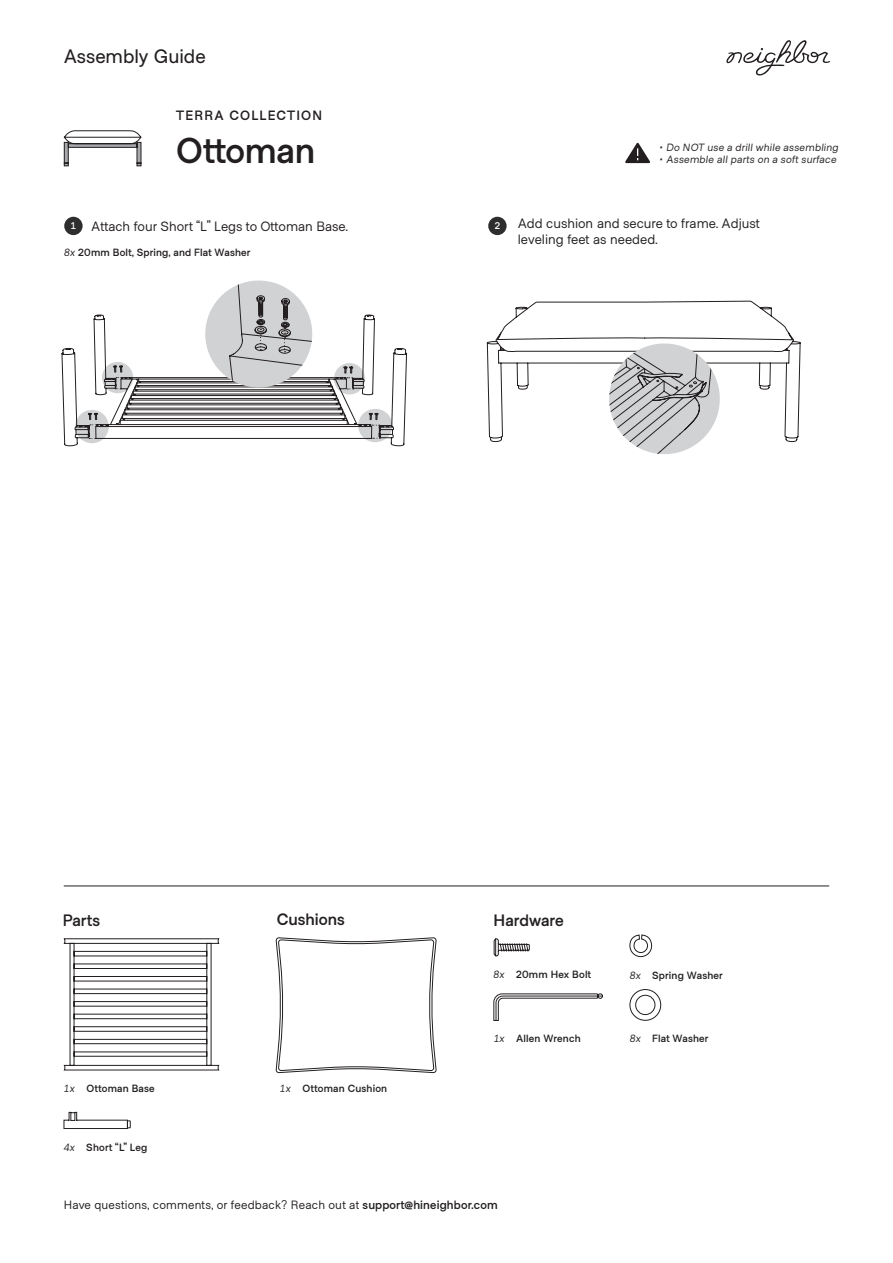
<style>
.page{position:relative;width:893px;height:1263px;background:#fff}
.page>*{position:absolute;margin:0;border:0;box-sizing:border-box;transform-origin:0 0}
.H1_-_Larken_Bold_60{font:700 36px "Metro Sans";letter-spacing:-.005em;color:#231f20}
.H2_-_Metro_Bold_25{font:500 19.5px "Metro Sans";letter-spacing:-.005em;color:#231f20}
.H2_-_Metro_Bold_25-2{font:700 16.5px "Metro Sans";color:#231f20}
.t1{font:13.5px/16.2px "Metro Sans";color:#231f20}
.H1_-_Larken_Bold_60-2{font:700 13.5px "Metro Sans";letter-spacing:.09em;color:#231f20}
.H2_-_Metro_Bold_25-3{font:12px "Metro Sans";letter-spacing:.015em;color:#231f20}
.H2_-_Metro_Bold_25-4{font:700 10.5px "Metro Sans";letter-spacing:.015em;color:#231f20}
.t2{font:italic 10.5px "Metro Sans";letter-spacing:.015em;color:#231f20}
.t3{font:700 9.75px "Metro Sans";color:#fff}
.s1{font-weight:400;font-style:italic}
.s2{font-weight:700}
</style>
<div class="page">
<div style="left:630px;top:989px;width:31px;height:31px;border:1px solid #231f20;border-radius:50%"></div>
<div style="left:635px;top:995px;width:20px;height:20px;border:1px solid #231f20;border-radius:50%"></div>
<svg style="left:629px;top:935px;width:23px;height:22px"></svg>
<hr style="left:64px;top:886px;width:765px;height:1px;background:#231f20">
<svg style="left:494px;top:938px;width:36px;height:18px"></svg>
<svg style="left:276px;top:937px;width:161px;height:136px"></svg>
<div style="left:64px;top:217px;width:19px;height:18px;background:#2e2e2e;border-radius:50%"></div>
<div style="left:488px;top:217px;width:19px;height:18px;background:#2e2e2e;border-radius:50%"></div>
<svg style="left:62px;top:348px;width:345px;height:99px"></svg>
<svg style="left:88px;top:280px;width:292px;height:163px"></svg>
<svg style="left:487px;top:301px;width:313px;height:153px"></svg>
<svg style="left:64px;top:938px;width:155px;height:132px"></svg>
<svg style="left:64px;top:1112px;width:67px;height:17px"></svg>
<svg style="left:726px;top:40px;width:104px;height:36px"></svg>
<svg style="left:63px;top:130px;width:79px;height:37px"></svg>
<svg style="left:493px;top:993px;width:110px;height:28px"></svg>
<svg style="left:625px;top:143px;width:25px;height:20px"></svg>
<p class="H2_-_Metro_Bold_25" style="left:64px;top:45px;width:143px">Assembly Guide</p>
<p class="H1_-_Larken_Bold_60-2" style="left:176px;top:106px;width:147px">TERRA COLLECTION</p>
<p class="H1_-_Larken_Bold_60" style="left:176px;top:126px;width:140px">Ottoman</p>
<p class="t2" style="left:658px;top:141px;width:182px">• Do NOT use a drill while assembling</p>
<p class="t2" style="left:658px;top:153px;width:180px">• Assemble all parts on a soft surface</p>
<p class="t3" style="left:71px;top:219px;width:7px">1</p>
<p class="t1" style="left:91px;top:220px;width:259px">Attach four Short “L” Legs to Ottoman Base.</p>
<p class="t3" style="left:495px;top:219px;width:7px">2</p>
<p class="t1" style="left:518px;top:216px;width:244px">Add cushion and secure to frame. Adjust leveling feet as needed.</p>
<p class="H2_-_Metro_Bold_25-4" style="left:64px;top:245px;width:188px"><span class="s1">8x</span> 20mm Bolt, Spring, and Flat Washer</p>
<p class="H2_-_Metro_Bold_25-2" style="left:63px;top:909px;width:39px">Parts</p>
<p class="H2_-_Metro_Bold_25-2" style="left:277px;top:908px;width:70px">Cushions</p>
<p class="H2_-_Metro_Bold_25-2" style="left:494px;top:909px;width:72px">Hardware</p>
<p class="H2_-_Metro_Bold_25-4" style="left:494px;top:967px;width:99px"><span class="s1">8x</span> 20mm Hex Bolt</p>
<p class="H2_-_Metro_Bold_25-4" style="left:64px;top:1082px;width:92px"><span class="s1">1x</span> Ottoman Base</p>
<p class="H2_-_Metro_Bold_25-4" style="left:64px;top:1140px;width:85px"><span class="s1">4x</span> Short “L” Leg</p>
<p class="H2_-_Metro_Bold_25-4" style="left:280px;top:1082px;width:109px"><span class="s1">1x</span> Ottoman Cushion</p>
<p class="H2_-_Metro_Bold_25-4" style="left:494px;top:1031px;width:88px"><span class="s1">1x</span> Allen Wrench</p>
<p class="H2_-_Metro_Bold_25-3" style="left:64px;top:1197px;width:435px">Have questions, comments, or feedback? Reach out at <span class="s2">support@hineighbor.com</span></p>
<p class="H2_-_Metro_Bold_25-4" style="left:630px;top:968px;width:94px"><span class="s1">8x</span> Spring Washer</p>
<p class="H2_-_Metro_Bold_25-4" style="left:630px;top:1031px;width:80px"><span class="s1">8x</span> Flat Washer</p>
</div>
